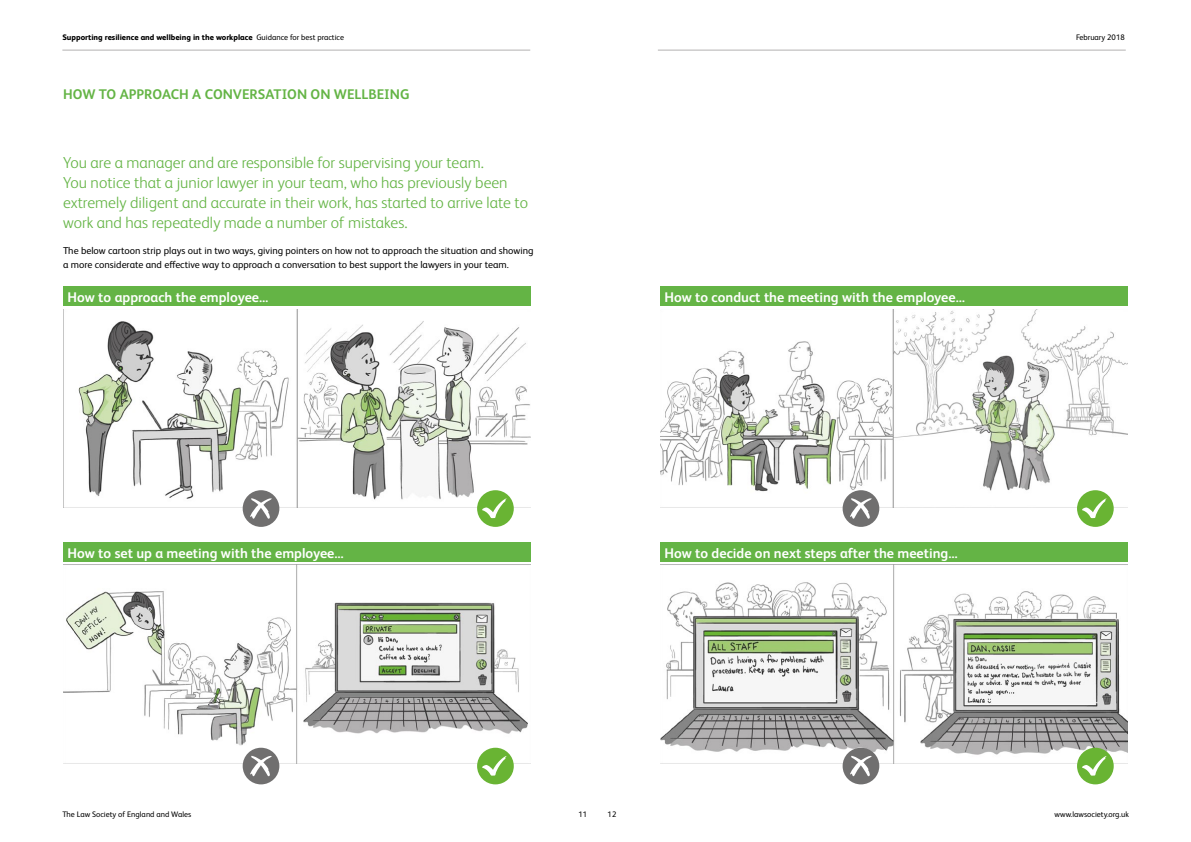
<style>
.page{position:relative;width:1191px;height:842px;background:#fff}
.page>*{position:absolute;margin:0;border:0;box-sizing:border-box;transform-origin:0 0}
.t1{font:300 16px/20px "FS Albert Pro";color:#64b445}
.t2{font:700 14px "FS Albert Pro";color:#fff}
.t3{font:700 14px "FS Albert Pro";color:#64b445}
.t4{font:10px/14px "FS Albert Pro";color:#000}
.t5{font:800 8px "FS Albert Pro";color:#000}
.t6{font:8px "FS Albert Pro";color:#000}
.s1{font-weight:400}
</style>
<div class="page">
<hr style="left:62px;top:50px;width:468px;height:1px;background:#b3b2b2">
<hr style="left:658px;top:50px;width:467px;height:1px;background:#b3b2b2">
<div style="left:660px;top:286px;width:467px;height:20px;background:#64b445"></div>
<div style="left:660px;top:542px;width:467px;height:20px;background:#64b445"></div>
<img style="left:660px;top:309px;width:467px;height:198px">
<img style="left:660px;top:565px;width:467px;height:198px">
<div style="left:842px;top:490px;width:37px;height:37px;background:#706f6f;border-radius:50%"></div>
<svg style="left:850px;top:498px;width:22px;height:21px"></svg>
<div style="left:842px;top:748px;width:37px;height:36px;background:#706f6f;border-radius:50%"></div>
<svg style="left:850px;top:756px;width:22px;height:20px"></svg>
<div style="left:1077px;top:490px;width:36px;height:37px;background:#69b433;border-radius:50%"></div>
<svg style="left:1082px;top:498px;width:24px;height:20px"></svg>
<div style="left:1077px;top:748px;width:36px;height:36px;background:#69b433;border-radius:50%"></div>
<svg style="left:1082px;top:756px;width:24px;height:20px"></svg>
<div style="left:63px;top:286px;width:468px;height:20px;background:#64b445"></div>
<div style="left:63px;top:542px;width:468px;height:20px;background:#64b445"></div>
<img style="left:63px;top:309px;width:468px;height:198px">
<img style="left:63px;top:565px;width:465px;height:198px">
<div style="left:243px;top:490px;width:36px;height:37px;background:#706f6f;border-radius:50%"></div>
<svg style="left:250px;top:498px;width:22px;height:21px"></svg>
<div style="left:243px;top:748px;width:36px;height:36px;background:#706f6f;border-radius:50%"></div>
<svg style="left:250px;top:756px;width:22px;height:20px"></svg>
<div style="left:477px;top:490px;width:37px;height:37px;background:#69b433;border-radius:50%"></div>
<svg style="left:482px;top:498px;width:25px;height:20px"></svg>
<div style="left:477px;top:748px;width:37px;height:36px;background:#69b433;border-radius:50%"></div>
<svg style="left:482px;top:756px;width:25px;height:20px"></svg>
<p class="t5" style="left:62px;top:31px;width:283px">Supporting resilience and wellbeing in the workplace <span class="s1">Guidance for best practice</span></p>
<p class="t3" style="left:63px;top:84px;width:348px">HOW TO APPROACH A CONVERSATION ON WELLBEING</p>
<p class="t1" style="left:63px;top:152px;width:466px">You are a manager and are responsible for supervising your team.<br>You notice that a junior lawyer in your team, who has previously been extremely diligent and accurate in their work, has started to arrive late to work and has repeatedly made a number of mistakes.</p>
<p class="t4" style="left:63px;top:242px;width:472px">The below cartoon strip plays out in two ways, giving pointers on how not to approach the situation and showing a more considerate and effective way to approach a conversation to best support the lawyers in your team.</p>
<p class="t2" style="left:68px;top:287px;width:202px">How to approach the employee…</p>
<p class="t2" style="left:68px;top:543px;width:278px">How to set up a meeting with the employee…</p>
<p class="t2" style="left:664px;top:287px;width:302px">How to conduct the meeting with the employee…</p>
<p class="t2" style="left:664px;top:543px;width:295px">How to decide on next steps after the meeting…</p>
<p class="t6" style="left:1076px;top:32px;width:50px">February 2018</p>
<p class="t6" style="left:62px;top:808px;width:130px">The Law Society of England and Wales</p>
<p class="t6" style="left:578px;top:808px;width:10px">11</p>
<p class="t6" style="left:607px;top:808px;width:10px">12</p>
<p class="t6" style="left:1054px;top:808px;width:76px">www.lawsociety.org.uk</p>
</div>
